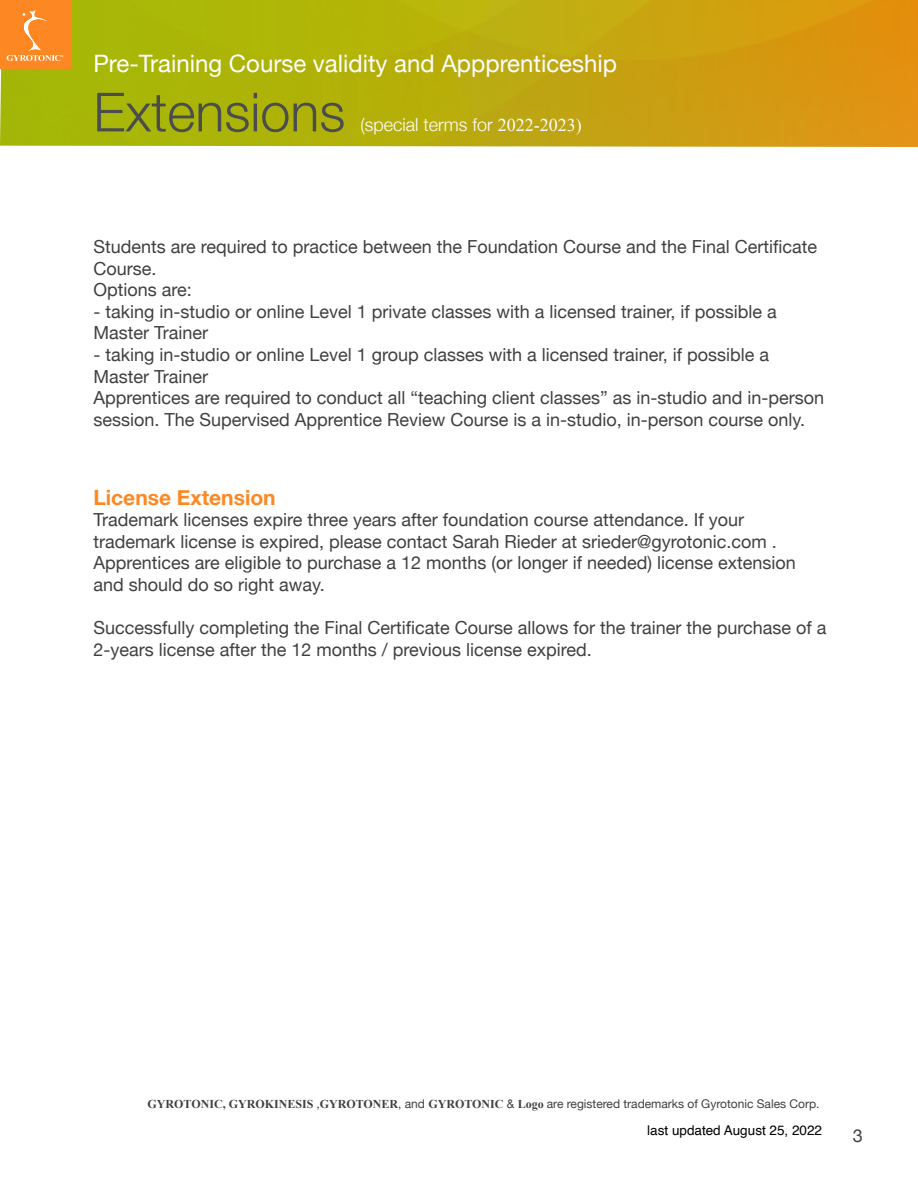
<style>
.page{position:relative;width:918px;height:1188px;background:#fff}
.page>*{position:absolute;margin:0;border:0;box-sizing:border-box;transform-origin:0 0}
.t1{font:300 54px "Helvetica Neue";color:#4b4d4d}
.t2{font:24px "Helvetica Neue";color:#fff}
.t3{font:700 21px "Helvetica Neue";color:#fd8823}
.t4{font:18px/21.6px "Helvetica Neue";color:#404040}
.t5{font:300 18px "Helvetica Neue";color:#fff}
.t6{font:13.5px "Helvetica";color:#000}
.t7{font:12px "Helvetica Neue";color:#404040}
.s1{font-family:"Times New Roman";font-weight:400}
.s2{font-family:"Times New Roman";font-weight:700}
</style>
<div class="page">
<img style="left:0;top:0;width:918px;height:147px">
<div style="left:0;top:0;width:70px;height:68px;background:#fd8823"></div>
<svg style="left:7px;top:10px;width:57px;height:51px"></svg>
<h2 class="t2" style="left:93px;top:46px;width:525px">Pre-Training Course validity and Appprenticeship</h2>
<h1 class="t1" style="left:93px;top:69px;width:253px">Extensions</h1>
<p class="t5" style="left:360px;top:110px;width:223px">(special terms for <span class="s1">2022-2023)</span></p>
<p class="t4" style="left:93px;top:237px;width:725px">Students are required to practice between the Foundation Course and the Final Certificate<br>Course.<br>Options are:</p>
<p class="t4" style="left:93px;top:302px;width:685px">- taking in-studio or online Level 1 private classes with a licensed trainer, if possible a<br>Master Trainer</p>
<p class="t4" style="left:93px;top:345px;width:732px">- taking in-studio or online Level 1 group classes with a licensed trainer, if possible a Master Trainer<br>Apprentices are required to conduct all “teaching client classes” as in-studio and in-person session. The Supervised Apprentice Review Course is a in-studio, in-person course only.</p>
<p class="t3" style="left:93px;top:481px;width:184px">License Extension</p>
<p class="t4" style="left:93px;top:510px;width:704px">Trademark licenses expire three years after foundation course attendance. If your trademark license is expired, please contact Sarah Rieder at srieder@gyrotonic.com .<br>Apprentices are eligible to purchase a 12 months (or longer if needed) license extension and should do so right away.</p>
<p class="t4" style="left:93px;top:618px;width:735px">Successfully completing the Final Certificate Course allows for the trainer the purchase of a<br>2-years license after the 12 months / previous license expired.</p>
<p class="t7" style="left:148px;top:1095px;width:673px"><span class="s2">GYROTONIC, GYROKINESIS</span> ,<span class="s2">GYROTONER</span>, and <span class="s2">GYROTONIC</span> &amp; <span class="s2">Logo</span> are registered trademarks of Gyrotonic Sales Corp.</p>
<p class="t6" style="left:647px;top:1120px;width:176px">last updated August 25, 2022</p>
<p class="t4" style="left:853px;top:1126px;width:12px">3</p>
</div>
